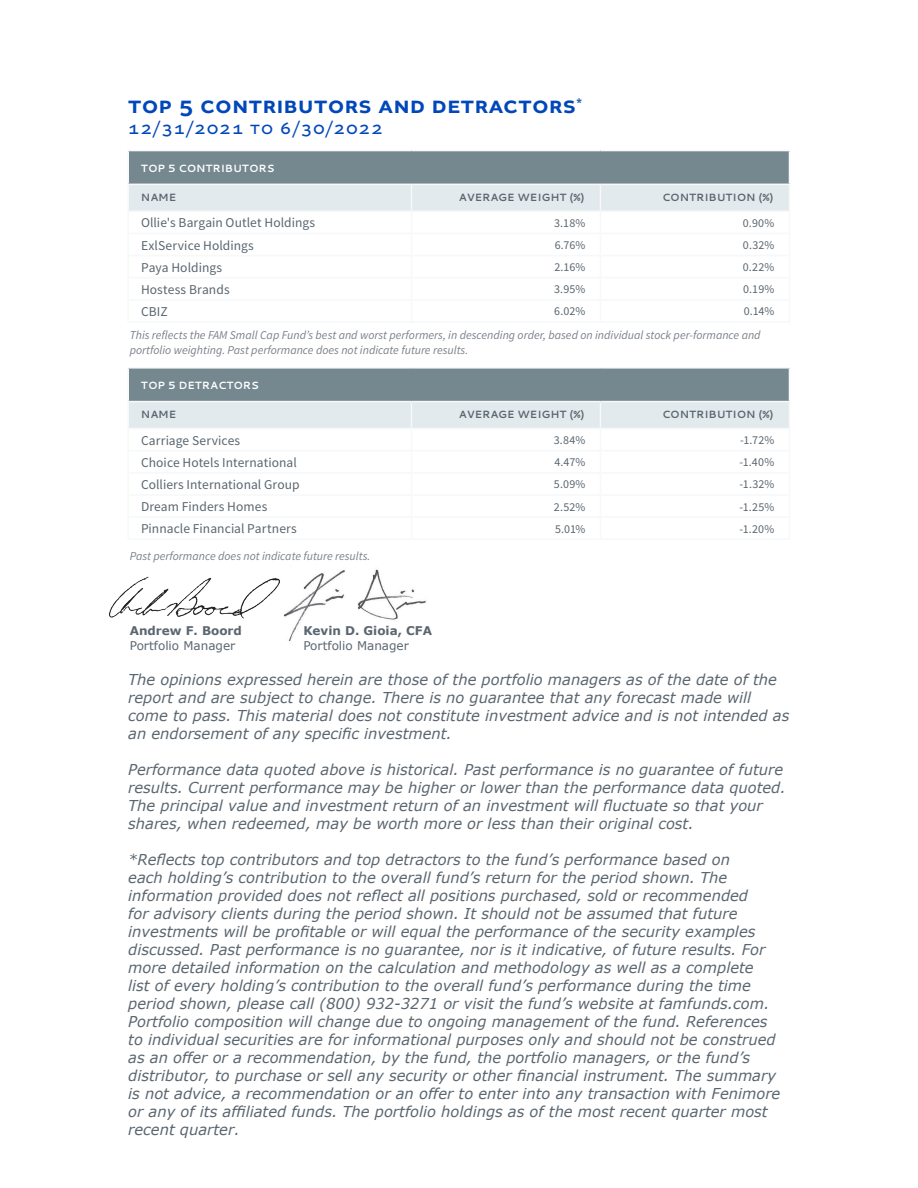
<style>
.page{position:relative;width:918px;height:1188px;background:#fff}
.page>*{position:absolute;margin:0;border:0;box-sizing:border-box;transform-origin:0 0}
.t1{font:500 24px "Altivo";letter-spacing:.025em;color:#0047ba}
.t2{font:18px "Altivo";letter-spacing:.075em;color:#0047ba}
.t3{font:italic 15px/18px "Verdana";color:#5b6670}
.Table{font:13.5px "Source Sans Pro";letter-spacing:.005em;color:#5a6670}
.t4{font:italic 12px/15px "Source Sans Variable";color:#7b808a}
.Table-2{font:12px "Source Sans Pro";letter-spacing:.01em;color:#5a6670}
.t5{font:12px "Verdana";color:#5b6670}
.t6{font:700 12px "Verdana";color:#5b6670}
.t7{font:700 10.5px "Cantarell";color:#5a6670}
.t8{font:700 10.5px "Cantarell";color:#fff}
</style>
<div class="page">
<div style="left:128px;top:151px;width:661px;height:33px;background:#75888f"></div>
<hr style="left:128px;top:151px;width:1px;height:33px;background:#f6f8f9">
<hr style="left:128px;top:150px;width:283px;height:1px;background:#f6f8f9">
<hr style="left:411px;top:150px;width:189px;height:1px;background:#f6f8f9">
<hr style="left:600px;top:150px;width:190px;height:1px;background:#f6f8f9">
<hr style="left:789px;top:151px;width:1px;height:33px;background:#f6f8f9">
<hr style="left:128px;top:321px;width:283px;height:2px;background:#f6f8f9">
<hr style="left:411px;top:321px;width:189px;height:2px;background:#f6f8f9">
<hr style="left:600px;top:321px;width:190px;height:2px;background:#f6f8f9">
<div style="left:128px;top:184px;width:662px;height:27px;background:#e3eaed"></div>
<div style="left:128px;top:368px;width:661px;height:34px;background:#75888f"></div>
<hr style="left:128px;top:369px;width:1px;height:32px;background:#f6f8f9">
<hr style="left:128px;top:367px;width:283px;height:2px;background:#f6f8f9">
<hr style="left:411px;top:367px;width:189px;height:2px;background:#f6f8f9">
<hr style="left:600px;top:367px;width:190px;height:2px;background:#f6f8f9">
<hr style="left:128px;top:401px;width:283px;height:1px;background:#f6f8f9">
<hr style="left:411px;top:401px;width:189px;height:1px;background:#f6f8f9">
<hr style="left:600px;top:401px;width:190px;height:1px;background:#f6f8f9">
<hr style="left:789px;top:369px;width:1px;height:32px;background:#f6f8f9">
<hr style="left:128px;top:538px;width:283px;height:2px;background:#f6f8f9">
<hr style="left:411px;top:538px;width:189px;height:2px;background:#f6f8f9">
<hr style="left:600px;top:538px;width:190px;height:2px;background:#f6f8f9">
<div style="left:128px;top:402px;width:662px;height:26px;background:#e3eaed"></div>
<img style="left:109px;top:577px;width:170px;height:42px">
<img style="left:279px;top:569px;width:147px;height:72px">
<p class="t1" style="left:128px;top:89px;width:455px">top 5 contributors and detractors<sup>*</sup></p>
<p class="t2" style="left:128px;top:117px;width:256px">12/31/2021 to 6/30/2022</p>
<p class="t8" style="left:141px;top:161px;width:135px">TOP 5 CONTRIBUTORS</p>
<p class="t7" style="left:141px;top:190px;width:37px">NAME</p>
<p class="t7" style="left:459px;top:190px;width:127px">AVERAGE WEIGHT (%)</p>
<p class="t7" style="left:662px;top:190px;width:113px">CONTRIBUTION (%)</p>
<p class="Table" style="left:141px;top:214px;width:176px">Ollie's Bargain Outlet Holdings</p>
<p class="Table-2" style="left:554px;top:215px;width:33px">3.18%</p>
<p class="Table-2" style="left:743px;top:215px;width:33px">0.90%</p>
<p class="Table" style="left:141px;top:237px;width:114px">ExlService Holdings</p>
<p class="Table-2" style="left:555px;top:237px;width:32px">6.76%</p>
<p class="Table-2" style="left:743px;top:237px;width:33px">0.32%</p>
<p class="Table" style="left:141px;top:259px;width:83px">Paya Holdings</p>
<p class="Table-2" style="left:554px;top:260px;width:33px">2.16%</p>
<p class="Table-2" style="left:743px;top:260px;width:33px">0.22%</p>
<p class="Table" style="left:141px;top:281px;width:90px">Hostess Brands</p>
<p class="Table-2" style="left:554px;top:282px;width:33px">3.95%</p>
<p class="Table-2" style="left:743px;top:282px;width:33px">0.19%</p>
<p class="Table" style="left:141px;top:303px;width:28px">CBIZ</p>
<p class="Table-2" style="left:554px;top:304px;width:33px">6.02%</p>
<p class="Table-2" style="left:744px;top:304px;width:32px">0.14%</p>
<p class="t4" style="left:130px;top:328px;width:632px">This reflects the FAM Small Cap Fund’s best and worst performers, in descending order, based on individual stock per-formance and portfolio weighting. Past performance does not indicate future results.</p>
<p class="t8" style="left:141px;top:378px;width:119px">TOP 5 DETRACTORS</p>
<p class="t7" style="left:141px;top:407px;width:37px">NAME</p>
<p class="t7" style="left:459px;top:407px;width:127px">AVERAGE WEIGHT (%)</p>
<p class="t7" style="left:662px;top:407px;width:113px">CONTRIBUTION (%)</p>
<p class="Table" style="left:141px;top:432px;width:101px">Carriage Services</p>
<p class="Table-2" style="left:554px;top:433px;width:33px">3.84%</p>
<p class="Table-2" style="left:740px;top:433px;width:36px">-1.72%</p>
<p class="Table" style="left:141px;top:454px;width:157px">Choice Hotels International</p>
<p class="Table-2" style="left:554px;top:455px;width:33px">4.47%</p>
<p class="Table-2" style="left:740px;top:455px;width:36px">-1.40%</p>
<p class="Table" style="left:141px;top:476px;width:160px">Colliers International Group</p>
<p class="Table-2" style="left:554px;top:477px;width:33px">5.09%</p>
<p class="Table-2" style="left:740px;top:477px;width:36px">-1.32%</p>
<p class="Table" style="left:141px;top:498px;width:128px">Dream Finders Homes</p>
<p class="Table-2" style="left:554px;top:499px;width:33px">2.52%</p>
<p class="Table-2" style="left:740px;top:499px;width:36px">-1.25%</p>
<p class="Table" style="left:141px;top:520px;width:157px">Pinnacle Financial Partners</p>
<p class="Table-2" style="left:555px;top:521px;width:32px">5.01%</p>
<p class="Table-2" style="left:740px;top:521px;width:36px">-1.20%</p>
<p class="t4" style="left:130px;top:549px;width:242px">Past performance does not indicate future results.</p>
<p class="t6" style="left:303px;top:623px;width:130px">Kevin D. Gioia, CFA</p>
<p class="t5" style="left:303px;top:638px;width:107px">Portfolio Manager</p>
<p class="t3" style="left:128px;top:671px;width:663px">The opinions expressed herein are those of the portfolio managers as of the date of the report and are subject to change. There is no guarantee that any forecast made will come to pass. This material does not constitute investment advice and is not intended as an endorsement of any specific investment.</p>
<p class="t3" style="left:128px;top:761px;width:659px">Performance data quoted above is historical. Past performance is no guarantee of future results. Current performance may be higher or lower than the performance data quoted.<br>The principal value and investment return of an investment will fluctuate so that your shares, when redeemed, may be worth more or less than their original cost.</p>
<p class="t3" style="left:128px;top:851px;width:654px">*Reflects top contributors and top detractors to the fund’s performance based on<br>each holding’s contribution to the overall fund’s return for the period shown. The information provided does not reflect all positions purchased, sold or recommended<br>for advisory clients during the period shown. It should not be assumed that future investments will be profitable or will equal the performance of the security examples discussed. Past performance is no guarantee, nor is it indicative, of future results. For more detailed information on the calculation and methodology as well as a complete<br>list of every holding’s contribution to the overall fund’s performance during the time period shown, please call (800) 932-3271 or visit the fund’s website at famfunds.com.<br>Portfolio composition will change due to ongoing management of the fund. References to individual securities are for informational purposes only and should not be construed as an offer or a recommendation, by the fund, the portfolio managers, or the fund’s distributor, to purchase or sell any security or other financial instrument. The summary is not advice, a recommendation or an offer to enter into any transaction with Fenimore or any of its affiliated funds. The portfolio holdings as of the most recent quarter most recent quarter.</p>
<p class="t6" style="left:130px;top:623px;width:114px">Andrew F. Boord</p>
<p class="t5" style="left:130px;top:638px;width:107px">Portfolio Manager</p>
</div>
